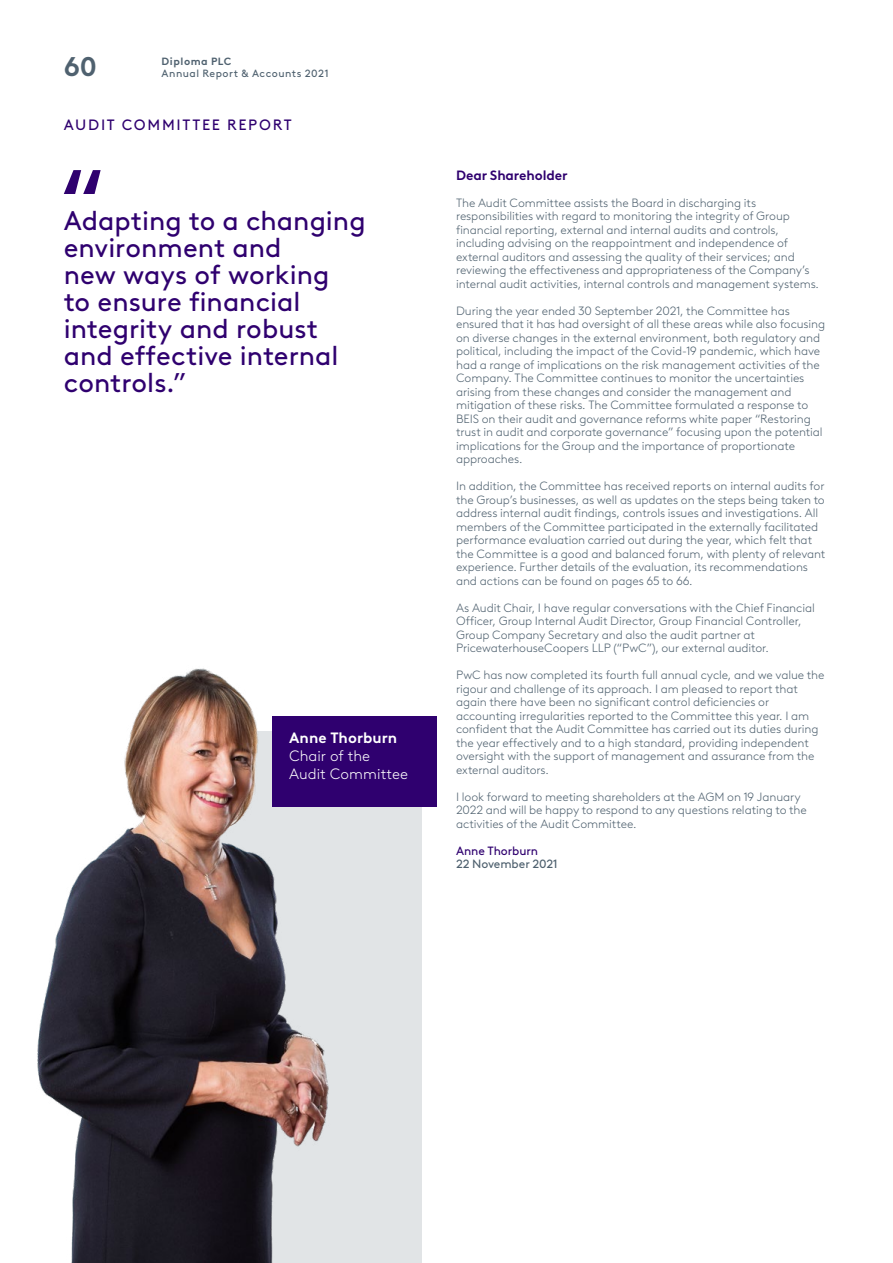
<style>
.page{position:relative;width:893px;height:1263px;background:#fff}
.page>*{position:absolute;margin:0;border:0;box-sizing:border-box;transform-origin:0 0}
.OutQuoteLevel1{font:27px/27px "Brown LL";color:#2f006f}
.t1{font:700 27px "Brown LL";color:#4f616f}
.GovernanceImageTitle{font:300 15px/18px "Brown LL";letter-spacing:.005em;color:#fff}
.MainheadLevel1{font:15px "Brown LL";letter-spacing:.115em;color:#2f006f}
.GovernanceImageName{font:700 15px "Brown LL";letter-spacing:.005em;color:#fff}
.SubheadLevel1{font:700 13.5px "Brown LL";letter-spacing:-.01em;color:#2f006f}
.BodyText{font:300 12px/13.5px "Brown LL";letter-spacing:-.01em;color:#4f616f}
.SignOffTitle{font:12px "Brown LL";letter-spacing:-.005em;color:#4f616f}
.SignOffName{font:12px "Brown LL";letter-spacing:-.01em;color:#2f006f}
.t2{font:10.5px "Brown LL";letter-spacing:.05em;color:#4f616f}
.t3{font:700 10.5px "Brown LL";letter-spacing:.05em;color:#4f616f}
</style>
<div class="page">
<div style="left:179px;top:731px;width:243px;height:532px;background:#e1e4e6"></div>
<div style="left:273px;top:716px;width:164px;height:91px;background:#2f006f"></div>
<img style="left:37px;top:668px;width:292px;height:595px">
<svg style="left:64px;top:170px;width:37px;height:24px"></svg>
<p class="t3" style="left:162px;top:53px;width:71px">Diploma PLC</p>
<h1 class="t1" style="left:64px;top:46px;width:34px">60</h1>
<p class="t2" style="left:162px;top:65px;width:168px">Annual Report &amp; Accounts 2021</p>
<h1 class="MainheadLevel1" style="left:64px;top:113px;width:229px">AUDIT COMMITTEE REPORT</h1>
<h2 class="OutQuoteLevel1" style="left:64px;top:205px;width:303px">Adapting to a changing environment and<br>new ways of working<br>to ensure financial integrity and robust and effective internal controls.”</h2>
<p class="GovernanceImageName" style="left:289px;top:726px;width:110px">Anne Thorburn</p>
<p class="GovernanceImageTitle" style="left:289px;top:746px;width:121px">Chair of the<br>Audit Committee</p>
<h3 class="SubheadLevel1" style="left:456px;top:164px;width:113px">Dear Shareholder</h3>
<p class="BodyText" style="left:456px;top:195px;width:365px">The Audit Committee assists the Board in discharging its responsibilities with regard to monitoring the integrity of Group financial reporting, external and internal audits and controls, including advising on the reappointment and independence of external auditors and assessing the quality of their services; and reviewing the effectiveness and appropriateness of the Company’s internal audit activities, internal controls and management systems.</p>
<p class="BodyText" style="left:456px;top:303px;width:371px">During the year ended 30 September 2021, the Committee has ensured that it has had oversight of all these areas while also focusing on diverse changes in the external environment, both regulatory and political, including the impact of the Covid-19 pandemic, which have had a range of implications on the risk management activities of the Company. The Committee continues to monitor the uncertainties arising from these changes and consider the management and mitigation of these risks. The Committee formulated a response to BEIS on their audit and governance reforms white paper “Restoring trust in audit and corporate governance” focusing upon the potential implications for the Group and the importance of proportionate approaches.</p>
<p class="BodyText" style="left:456px;top:478px;width:371px">In addition, the Committee has received reports on internal audits for the Group’s businesses, as well as updates on the steps being taken to address internal audit findings, controls issues and investigations. All members of the Committee participated in the externally facilitated performance evaluation carried out during the year, which felt that the Committee is a good and balanced forum, with plenty of relevant experience. Further details of the evaluation, its recommendations and actions can be found on pages 65 to 66.</p>
<p class="BodyText" style="left:456px;top:600px;width:360px">As Audit Chair, I have regular conversations with the Chief Financial Officer, Group Internal Audit Director, Group Financial Controller, Group Company Secretary and also the audit partner at PricewaterhouseCoopers LLP (“PwC”), our external auditor.</p>
<p class="BodyText" style="left:456px;top:667px;width:370px">PwC has now completed its fourth full annual cycle, and we value the rigour and challenge of its approach. I am pleased to report that again there have been no significant control deficiencies or accounting irregularities reported to the Committee this year. I am confident that the Audit Committee has carried out its duties during the year effectively and to a high standard, providing independent oversight with the support of management and assurance from the external auditors.</p>
<p class="BodyText" style="left:456px;top:789px;width:352px">I look forward to meeting shareholders at the AGM on 19 January<br>2022 and will be happy to respond to any questions relating to the activities of the Audit Committee.</p>
<p class="SignOffName" style="left:456px;top:841px;width:83px">Anne Thorburn</p>
<p class="SignOffTitle" style="left:456px;top:855px;width:103px">22 November 2021</p>
</div>
